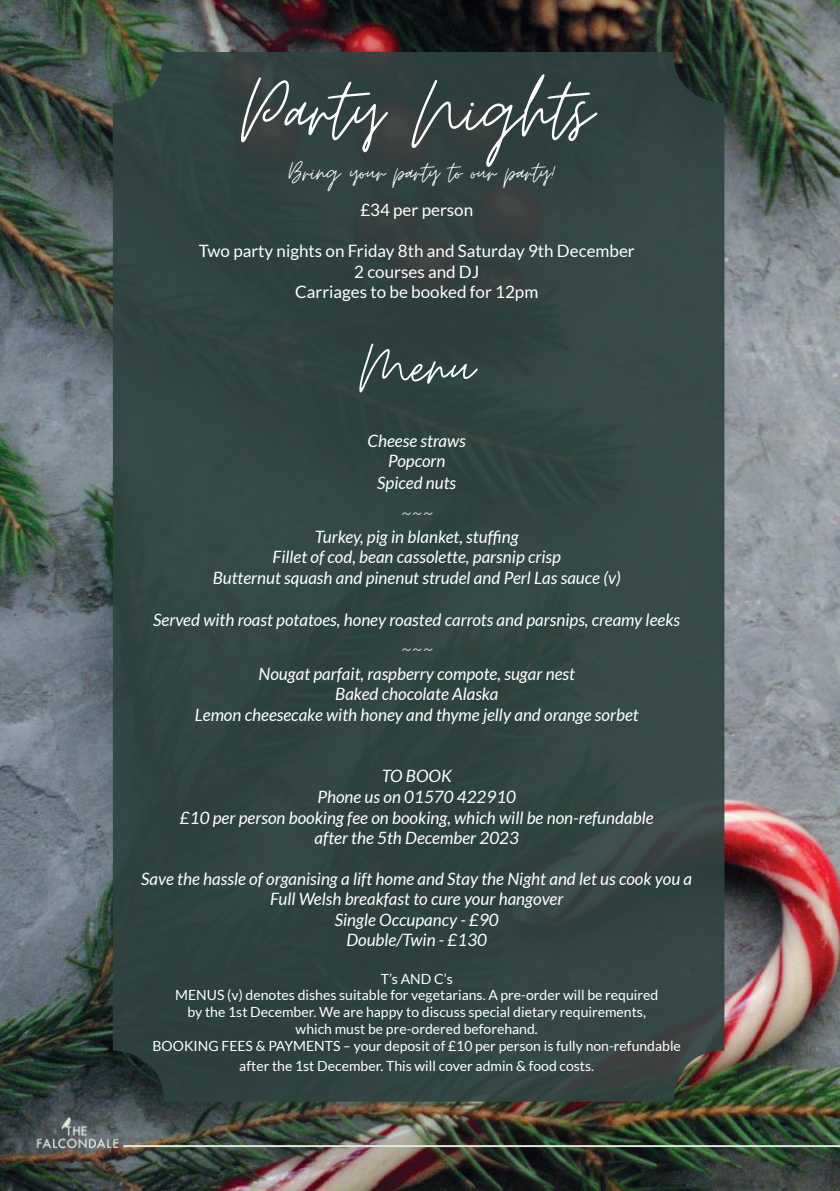
<style>
.page{position:relative;width:840px;height:1191px;background:#fff}
.page>*{position:absolute;margin:0;border:0;box-sizing:border-box;transform-origin:0 0}
.t1{font:94px "Moon Time";color:#fff}
.t2{font:72px "Moon Time";color:#fff}
.t3{font:32px "Moon Time";color:#fff}
.t4{font:28px "Parisienne";color:#fff}
.t5{font:italic 17px/20.4px "Lato";color:#fff;text-align:center}
.t6{font:17px/20.4px "Lato";color:#fff;text-align:center}
.t7{font:14px/16.8px "Lato";color:#fff;text-align:center}
</style>
<div class="page">
<img style="left:0;top:0;width:839px;height:1191px">
<div style="left:113px;top:52px;width:611px;height:1049px;background:#2f4342;border-radius:51px"></div>
<hr style="left:123px;top:1145px;width:716px;height:2px;background:#e0eed9">
<img style="left:24px;top:1107px;width:106px;height:43px">
<h1 class="t1" style="left:241px;top:68px;width:353px">Party Nights</h1>
<p class="t6" style="left:360px;top:200px;width:114px">£34 per person</p>
<p class="t6" style="left:198px;top:241px;width:437px">Two party nights on Friday 8th and Saturday 9th December<br>2 courses and DJ<br>Carriages to be booked for 12pm</p>
<h3 class="t3" style="left:288px;top:157px;width:268px">Bring your party to our party!</h3>
<h2 class="t2" style="left:359px;top:334px;width:116px">Menu</h2>
<p class="t5" style="left:367px;top:431px;width:100px;line-height:21px">Cheese straws<br>Popcorn<br>Spiced nuts</p>
<h3 class="t4" style="left:400px;top:497px;width:34px">~~~</h3>
<p class="t5" style="left:212px;top:527px;width:409px">Turkey, pig in blanket, stuffing<br>Fillet of cod, bean cassolette, parsnip crisp<br>Butternut squash and pinenut strudel and Perl Las sauce (v)</p>
<p class="t5" style="left:153px;top:610px;width:528px">Served with roast potatoes, honey roasted carrots and parsnips, creamy leeks</p>
<h3 class="t4" style="left:400px;top:634px;width:34px">~~~</h3>
<p class="t5" style="left:195px;top:664px;width:445px">Nougat parfait, raspberry compote, sugar nest<br>Baked chocolate Alaska<br>Lemon cheesecake with honey and thyme jelly and orange sorbet</p>
<p class="t5" style="left:180px;top:765px;width:475px">TO BOOK<br>Phone us on 01570 422910<br>£10 per person booking fee on booking, which will be non-refundable after the 5th December 2023</p>
<p class="t5" style="left:141px;top:869px;width:552px">Save the hassle of organising a lift home and Stay the Night and let us cook you a Full Welsh breakfast to cure your hangover<br>Single Occupancy - £90<br>Double/Twin - £130</p>
<p class="t7" style="left:152px;top:970px;width:529px">T’s AND C’s<br>MENUS (v) denotes dishes suitable for vegetarians. A pre-order will be required<br>by the 1st December. We are happy to discuss special dietary requirements,<br>which must be pre-ordered beforehand.<br>BOOKING FEES &amp; PAYMENTS – your deposit of £10 per person is fully non-refundable</p>
<p class="t7" style="left:239px;top:1057px;width:356px">after the 1st December. This will cover admin &amp; food costs.</p>
</div>
